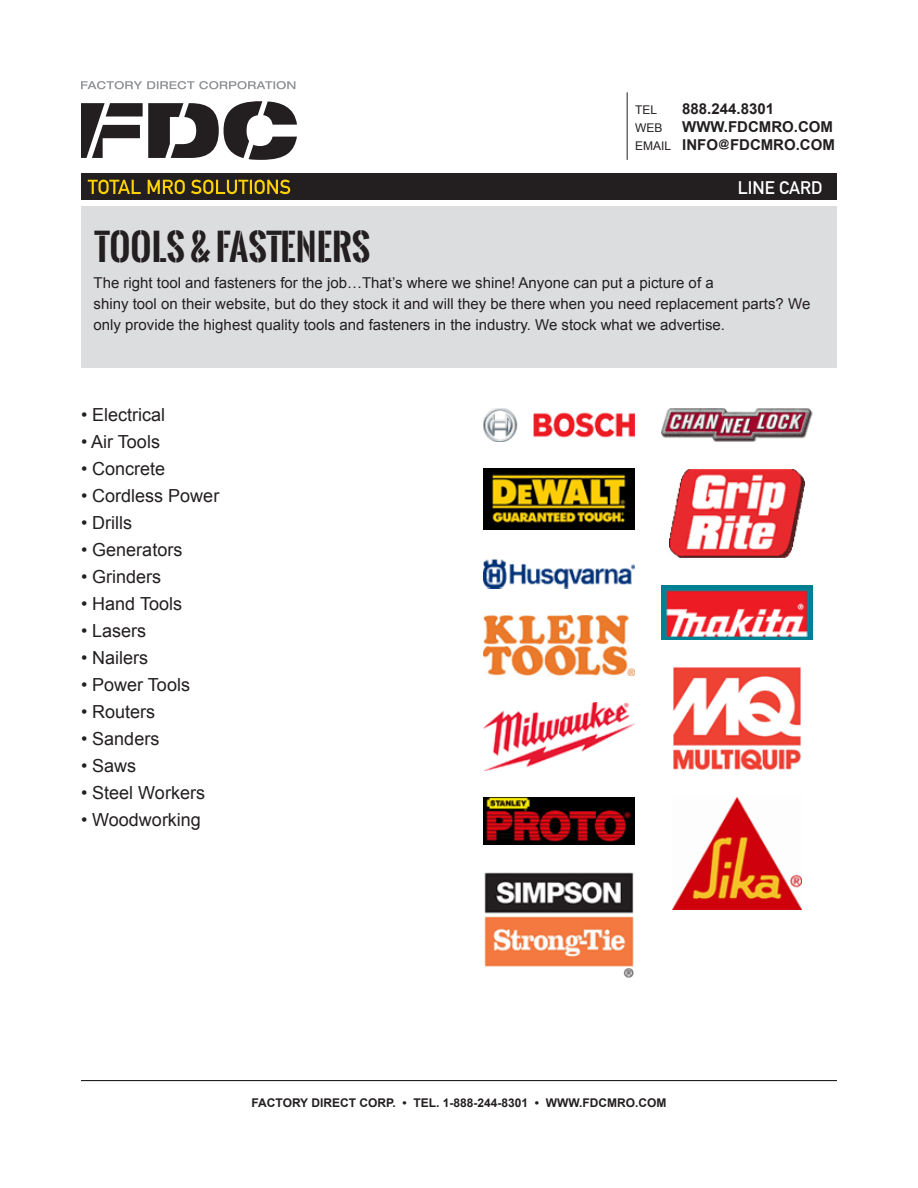
<style>
.page{position:relative;width:918px;height:1188px;background:#fff}
.page>*{position:absolute;margin:0;border:0;box-sizing:border-box;transform-origin:0 0}
.t1{font:700 36px "Oswald Stencil";color:#231f20}
.t2{font:18px "Arial";color:#231f20}
.t3{font:18px "DIN Mittelschrift";color:#fff}
.t4{font:15px/21px "Arial";color:#231f20}
.t5{font:700 15px "Arial";color:#231f20}
.t6{font:700 12px "Arial";color:#231f20}
.t7{font:12px "Arial";color:#231f20}
.s1{font-weight:400;font-size:12px}
</style>
<div class="page">
<hr style="left:627px;top:92px;width:1px;height:68px;background:#231f20">
<div style="left:81px;top:206px;width:756px;height:162px;background:#dcdddf"></div>
<div style="left:81px;top:173px;width:756px;height:27px;background:#231f20"></div>
<svg style="left:81px;top:81px;width:214px;height:8px"></svg>
<svg style="left:81px;top:101px;width:216px;height:59px"></svg>
<svg style="left:88px;top:180px;width:202px;height:14px"></svg>
<hr style="left:81px;top:1080px;width:756px;height:1px;background:#231f20">
<img style="left:662px;top:408px;width:151px;height:34px">
<img style="left:670px;top:469px;width:135px;height:89px">
<img style="left:662px;top:585px;width:151px;height:54px">
<img style="left:673px;top:667px;width:128px;height:103px">
<img style="left:672px;top:797px;width:130px;height:112px">
<img style="left:483px;top:408px;width:151px;height:34px">
<img style="left:483px;top:469px;width:151px;height:60px">
<img style="left:483px;top:559px;width:151px;height:30px">
<img style="left:483px;top:616px;width:151px;height:59px">
<img style="left:483px;top:702px;width:151px;height:68px">
<img style="left:483px;top:797px;width:151px;height:48px">
<img style="left:484px;top:872px;width:150px;height:106px">
<p class="t7" style="left:635px;top:102px;width:24px">TEL</p>
<p class="t5" style="left:682px;top:98px;width:93px">888.244.8301</p>
<p class="t7" style="left:635px;top:120px;width:29px">WEB</p>
<p class="t5" style="left:682px;top:116px;width:152px">WWW.FDCMRO.COM</p>
<p class="t5" style="left:635px;top:134px;width:201px"><span class="s1">EMAIL</span> INFO<sup>@</sup>FDCMRO.COM</p>
<p class="t1" style="left:94px;top:221px;width:277px">TOOLS &amp; FASTENERS</p>
<p class="t3" style="left:738px;top:177px;width:86px">LINE CARD</p>
<p class="t4" style="left:94px;top:272px;width:622px">The right tool and fasteners for the job…That’s where we shine! Anyone can put a picture of a</p>
<p class="t4" style="left:94px;top:293px;width:718px">shiny tool on their website, but do they stock it and will they be there when you need replacement parts? We only provide the highest quality tools and fasteners in the industry. We stock what we advertise.</p>
<p class="t2" style="left:81px;top:403px;width:86px">• Electrical</p>
<p class="t2" style="left:81px;top:430px;width:81px">• Air Tools</p>
<p class="t2" style="left:81px;top:457px;width:86px">• Concrete</p>
<p class="t2" style="left:81px;top:484px;width:140px">• Cordless Power</p>
<p class="t2" style="left:81px;top:511px;width:53px">• Drills</p>
<p class="t2" style="left:81px;top:538px;width:103px">• Generators</p>
<p class="t2" style="left:81px;top:565px;width:82px">• Grinders</p>
<p class="t2" style="left:81px;top:592px;width:103px">• Hand Tools</p>
<p class="t2" style="left:81px;top:619px;width:67px">• Lasers</p>
<p class="t2" style="left:81px;top:646px;width:69px">• Nailers</p>
<p class="t2" style="left:81px;top:673px;width:111px">• Power Tools</p>
<p class="t2" style="left:81px;top:700px;width:76px">• Routers</p>
<p class="t2" style="left:81px;top:727px;width:80px">• Sanders</p>
<p class="t2" style="left:81px;top:754px;width:57px">• Saws</p>
<p class="t2" style="left:81px;top:781px;width:126px">• Steel Workers</p>
<p class="t2" style="left:81px;top:808px;width:122px">• Woodworking</p>
<p class="t6" style="left:252px;top:1095px;width:416px">FACTORY DIRECT CORP. • TEL. 1-888-244-8301 • WWW.FDCMRO.COM</p>
</div>
